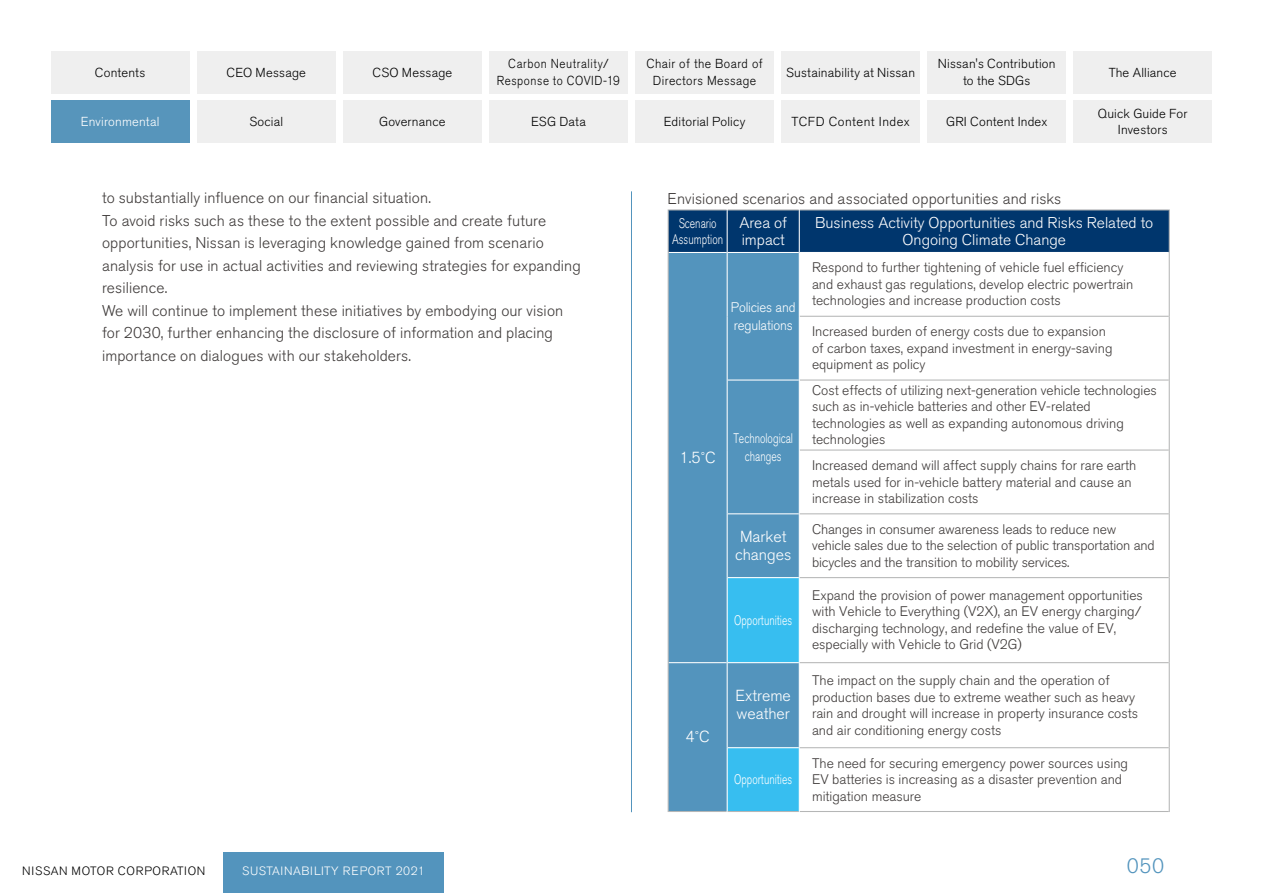
<style>
.page{position:relative;width:1263px;height:893px;background:#fff}
.page>*{position:absolute;margin:0;border:0;box-sizing:border-box;transform-origin:0 0}
.t1{font:300 20.7px "Nissan Pro";color:#5394bd}
.t2{font:300 15.9px/18px "Nissan Pro";color:#fff;text-align:center}
.t3{font:300 15.45px/22.5px "Nissan Pro";letter-spacing:.01em;color:#3e3a39}
.t4{font:300 15.45px/16.5px "Nissan Pro";color:#fff}
.t5{font:300 13.8px/16.5px "Nissan Pro";color:#3e3a39}
.t6{font:300 13.8px/16.5px "Nissan Pro";color:#fff;text-align:center;scale:.75 1}
.t7{font:300 13.8px/18px "Nissan Pro";color:#fff;scale:.95 1}
.t8{font:300 12.9px "Nissan Pro";letter-spacing:.02em;color:#000}
.t9{font:300 12.9px/16.5px "Nissan Pro";letter-spacing:.05em;color:#000;text-align:center;scale:.9 1}
.t10{font:300 12.9px/16.5px "Nissan Pro";letter-spacing:.02em;color:#000;text-align:center;scale:.95 1}
.t11{font:300 12.9px "Nissan Pro";letter-spacing:.01em;color:#fff}
.t12{font:300 12px "Nissan Pro";letter-spacing:.04em;color:#fff}
.t13{font:300 12px "Nissan Pro";letter-spacing:.06em;color:#000}
.s1{font-family:"Shin Go Pr 6 N";font-size:13.8px}
</style>
<div class="page">
<hr style="left:631px;top:191px;width:1px;height:621px;background:#5394bd">
<div style="left:223px;top:852px;width:220px;height:41px;background:#5394bd"></div>
<div style="left:51px;top:51px;width:138px;height:43px;background:#efefef"></div>
<div style="left:51px;top:100px;width:138px;height:43px;background:#5795bb"></div>
<div style="left:197px;top:51px;width:138px;height:43px;background:#efefef"></div>
<div style="left:197px;top:100px;width:138px;height:43px;background:#efefef"></div>
<div style="left:343px;top:51px;width:138px;height:43px;background:#efefef"></div>
<div style="left:343px;top:100px;width:138px;height:43px;background:#efefef"></div>
<div style="left:489px;top:51px;width:139px;height:43px;background:#efefef"></div>
<div style="left:489px;top:100px;width:139px;height:43px;background:#efefef"></div>
<div style="left:635px;top:51px;width:139px;height:43px;background:#efefef"></div>
<div style="left:635px;top:100px;width:139px;height:43px;background:#efefef"></div>
<div style="left:781px;top:51px;width:139px;height:43px;background:#efefef"></div>
<div style="left:781px;top:100px;width:139px;height:43px;background:#efefef"></div>
<div style="left:927px;top:51px;width:139px;height:43px;background:#efefef"></div>
<div style="left:1073px;top:51px;width:139px;height:43px;background:#efefef"></div>
<div style="left:927px;top:100px;width:139px;height:43px;background:#efefef"></div>
<div style="left:1073px;top:100px;width:139px;height:43px;background:#efefef"></div>
<div style="left:669px;top:210px;width:500px;height:42px;background:#00366d"></div>
<div style="left:669px;top:253px;width:130px;height:558px;background:#5394bd"></div>
<svg style="left:728px;top:578px;width:71px;height:233px;background:#42afdd"></svg>
<hr style="left:669px;top:209px;width:58px;height:1px;background:#b5b6b6">
<hr style="left:668px;top:209px;width:1px;height:43px;background:#b5b6b6">
<hr style="left:728px;top:209px;width:71px;height:1px;background:#b5b6b6">
<hr style="left:800px;top:209px;width:369px;height:1px;background:#b5b6b6">
<hr style="left:1169px;top:209px;width:1px;height:43px;background:#b5b6b6">
<hr style="left:727px;top:209px;width:1px;height:43px;background:#fff">
<hr style="left:799px;top:209px;width:1px;height:43px;background:#fff">
<hr style="left:668px;top:252px;width:1px;height:64px;background:#b5b6b6">
<hr style="left:668px;top:316px;width:1px;height:64px;background:#b5b6b6">
<hr style="left:668px;top:380px;width:1px;height:70px;background:#b5b6b6">
<hr style="left:668px;top:450px;width:1px;height:64px;background:#b5b6b6">
<hr style="left:668px;top:514px;width:1px;height:64px;background:#b5b6b6">
<hr style="left:668px;top:578px;width:1px;height:85px;background:#b5b6b6">
<hr style="left:727px;top:252px;width:1px;height:64px;background:#fff">
<hr style="left:727px;top:316px;width:1px;height:64px;background:#fff">
<hr style="left:1169px;top:252px;width:1px;height:64px;background:#b5b6b6">
<hr style="left:800px;top:316px;width:369px;height:1px;background:#b5b6b6">
<hr style="left:1169px;top:316px;width:1px;height:64px;background:#b5b6b6">
<hr style="left:728px;top:379px;width:71px;height:2px;background:#fff">
<hr style="left:727px;top:380px;width:1px;height:70px;background:#fff">
<hr style="left:727px;top:450px;width:1px;height:64px;background:#fff">
<hr style="left:800px;top:379px;width:369px;height:2px;background:#b5b6b6">
<hr style="left:1169px;top:380px;width:1px;height:70px;background:#b5b6b6">
<hr style="left:800px;top:449px;width:369px;height:2px;background:#b5b6b6">
<hr style="left:1169px;top:450px;width:1px;height:64px;background:#b5b6b6">
<hr style="left:728px;top:513px;width:71px;height:1px;background:#fff">
<hr style="left:727px;top:514px;width:1px;height:64px;background:#fff">
<hr style="left:800px;top:513px;width:369px;height:1px;background:#b5b6b6">
<hr style="left:1169px;top:514px;width:1px;height:64px;background:#b5b6b6">
<hr style="left:728px;top:577px;width:71px;height:1px;background:#fff">
<hr style="left:727px;top:578px;width:1px;height:85px;background:#fff">
<hr style="left:800px;top:577px;width:369px;height:1px;background:#b5b6b6">
<hr style="left:1169px;top:578px;width:1px;height:85px;background:#b5b6b6">
<hr style="left:669px;top:662px;width:58px;height:1px;background:#fff">
<hr style="left:668px;top:663px;width:1px;height:85px;background:#b5b6b6">
<hr style="left:668px;top:748px;width:1px;height:64px;background:#b5b6b6">
<hr style="left:669px;top:811px;width:58px;height:1px;background:#b5b6b6">
<hr style="left:728px;top:662px;width:71px;height:1px;background:#fff">
<hr style="left:727px;top:663px;width:1px;height:85px;background:#fff">
<hr style="left:728px;top:747px;width:71px;height:1px;background:#fff">
<hr style="left:727px;top:748px;width:1px;height:64px;background:#fff">
<hr style="left:800px;top:662px;width:369px;height:1px;background:#b5b6b6">
<hr style="left:1169px;top:663px;width:1px;height:85px;background:#b5b6b6">
<hr style="left:800px;top:747px;width:369px;height:1px;background:#b5b6b6">
<hr style="left:1169px;top:748px;width:1px;height:64px;background:#b5b6b6">
<hr style="left:728px;top:811px;width:71px;height:1px;background:#b5b6b6">
<hr style="left:800px;top:811px;width:369px;height:1px;background:#b5b6b6">
<p class="t8" style="left:95px;top:64px;width:52px">Contents</p>
<p class="t11" style="left:81px;top:113px;width:80px">Environmental</p>
<p class="t8" style="left:227px;top:64px;width:81px">CEO Message</p>
<p class="t8" style="left:249px;top:113px;width:35px">Social</p>
<p class="t8" style="left:372px;top:64px;width:81px">CSO Message</p>
<p class="t8" style="left:379px;top:113px;width:68px">Governance</p>
<p class="t9" style="left:497px;top:56px;width:138px">Carbon Neutrality/<br>Response to COVID-19</p>
<p class="t8" style="left:531px;top:113px;width:56px">ESG Data</p>
<p class="t10" style="left:646px;top:56px;width:124px">Chair of the Board of<br>Directors Message</p>
<p class="t8" style="left:664px;top:113px;width:83px">Editorial Policy</p>
<p class="t8" style="left:786px;top:64px;width:130px">Sustainability at Nissan</p>
<p class="t8" style="left:791px;top:113px;width:120px">TCFD Content Index</p>
<p class="t8" style="left:938px;top:55px;width:119px">Nissan s' Contribution</p>
<p class="t8" style="left:963px;top:72px;width:69px">to the SDGs</p>
<p class="t8" style="left:946px;top:113px;width:103px">GRI Content Index</p>
<p class="t8" style="left:1109px;top:64px;width:69px">The Alliance</p>
<p class="t8" style="left:1098px;top:105px;width:91px">Quick Guide For</p>
<p class="t8" style="left:1118px;top:121px;width:51px">Investors</p>
<p class="t3" style="left:102px;top:187px;width:480px">to substantially influence on our financial situation.<br>To avoid risks such as these to the extent possible and create future opportunities, Nissan is leveraging knowledge gained from scenario analysis for use in actual activities and reviewing strategies for expanding resilience.<br>We will continue to implement these initiatives by embodying our vision for 2030, further enhancing the disclosure of information and placing importance on dialogues with our stakeholders.</p>
<p class="t3" style="left:668px;top:187px;width:395px">Envisioned scenarios and associated opportunities and risks</p>
<p class="t6" style="left:672px;top:214px;width:69px">Scenario<br>Assumption</p>
<p class="t4" style="left:739px;top:214px;width:49px">Area of impact</p>
<p class="t4" style="left:815px;top:214px;width:340px;text-align:center">Business Activity Opportunities and Risks Related to<br>Ongoing Climate Change</p>
<p class="t5" style="left:812px;top:259px;width:323px">Respond to further tightening of vehicle fuel efficiency and exhaust gas regulations, develop electric powertrain technologies and increase production costs</p>
<p class="t5" style="left:812px;top:323px;width:302px">Increased burden of energy costs due to expansion of carbon taxes, expand investment in energy-saving equipment as policy</p>
<p class="t7" style="left:731px;top:298px;width:69px">Policies and regulations</p>
<p class="t13" style="left:22px;top:863px;width:185px">NISSAN MOTOR CORPORATION</p>
<p class="t12" style="left:242px;top:863px;width:184px">SUSTAINABILITY REPORT 2021</p>
<p class="t2" style="left:705px;top:448px;width:12px">C</p>
<p class="t2" style="left:680px;top:448px;width:37px">1.5<span class="s1">°</span></p>
<p class="t2" style="left:699px;top:728px;width:12px">C</p>
<p class="t2" style="left:685px;top:728px;width:25px">4<span class="s1">°</span></p>
<p class="t6" style="left:733px;top:429px;width:81px;line-height:18px">Technological changes</p>
<p class="t5" style="left:812px;top:382px;width:346px">Cost effects of utilizing next-generation vehicle technologies such as in-vehicle batteries and other EV-related technologies as well as expanding autonomous driving technologies</p>
<p class="t5" style="left:812px;top:457px;width:326px">Increased demand will affect supply chains for rare earth metals used for in-vehicle battery material and cause an increase in stabilization costs</p>
<p class="t2" style="left:735px;top:527px;width:58px">Market changes</p>
<p class="t5" style="left:812px;top:521px;width:344px">Changes in consumer awareness leads to reduce new vehicle sales due to the selection of public transportation and bicycles and the transition to mobility services.</p>
<p class="t6" style="left:734px;top:612px;width:79px">Opportunities</p>
<p class="t2" style="left:735px;top:687px;width:57px;text-align:left">Extreme weather</p>
<p class="t6" style="left:734px;top:771px;width:79px">Opportunities</p>
<p class="t5" style="left:812px;top:587px;width:332px">Expand the provision of power management opportunities with Vehicle to Everything V( X2 ,) an EV energy charging/ discharging technology, and redefine the value of EV, especially with Vehicle to Grid V( G2 (</p>
<p class="t5" style="left:812px;top:672px;width:328px">The impact on the supply chain and the operation of production bases due to extreme weather such as heavy rain and drought will increase in property insurance costs and air conditioning energy costs</p>
<p class="t5" style="left:812px;top:755px;width:317px">The need for securing emergency power sources using<br>EV batteries is increasing as a disaster prevention and mitigation measure</p>
<h1 class="t1" style="left:1127px;top:852px;width:39px">050</h1>
</div>
